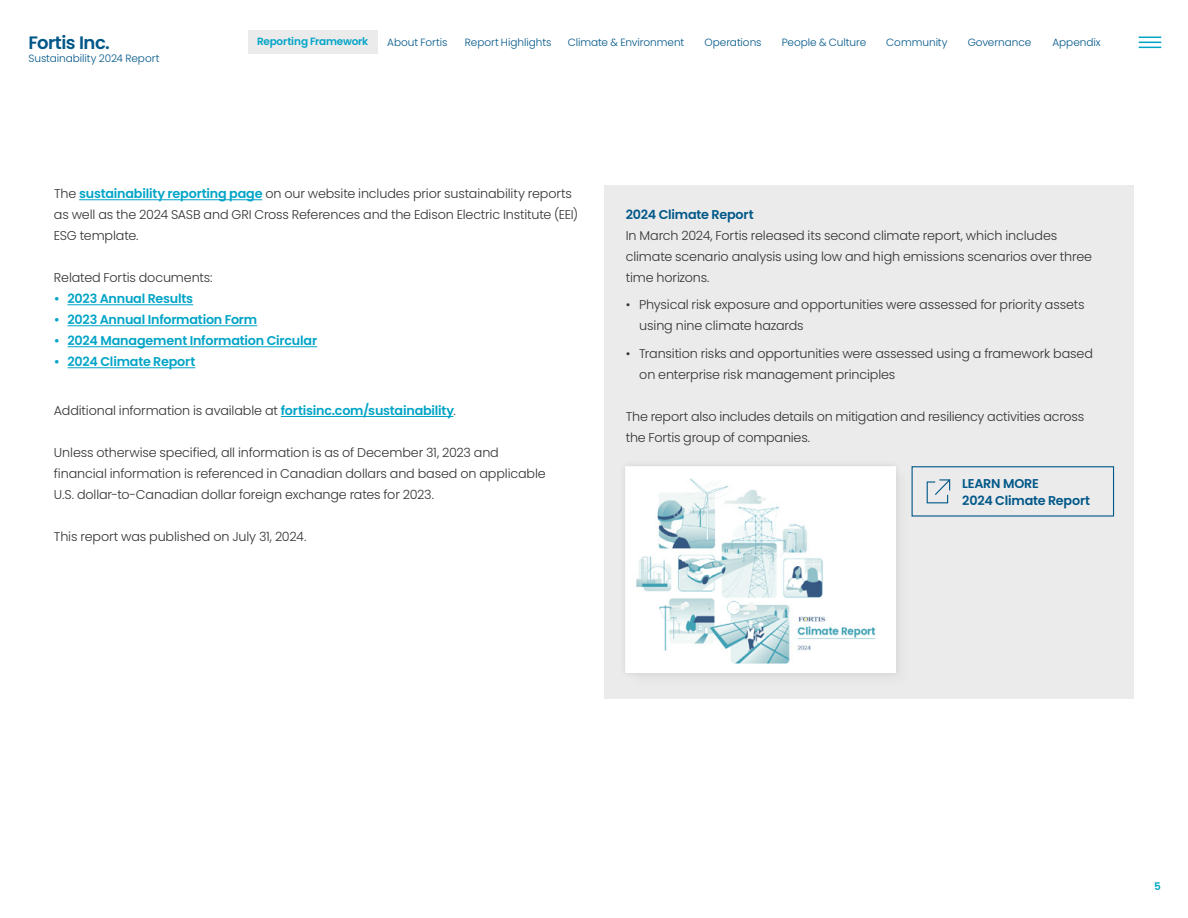
<style>
.page{position:relative;width:1188px;height:918px;background:#fff}
.page>*{position:absolute;margin:0;border:0;box-sizing:border-box;transform-origin:0 0}
.t1{font:600 18px "Poppins";letter-spacing:-.025em;color:#005788}
.t2{font:300 12.75px/21px "Poppins";letter-spacing:-.01em;color:#333}
.t3{font:600 12.75px "Poppins";letter-spacing:-.015em;color:#00a4c7}
.t4{font:600 12.75px/16.5px "Poppins";letter-spacing:-.015em;color:#005788}
.t5{font:300 10.5px "Poppins";letter-spacing:-.005em;color:#005788}
.t6{font:600 10.5px "Poppins";letter-spacing:-.025em;color:#00a4c7}
.s1{font-weight:600;color:#00a4c7}
</style>
<div class="page">
<hr style="left:79px;top:199px;width:183px;height:1px;background:#00a4c7">
<hr style="left:68px;top:304px;width:125px;height:1px;background:#00a4c7">
<hr style="left:68px;top:325px;width:189px;height:1px;background:#00a4c7">
<hr style="left:68px;top:346px;width:249px;height:1px;background:#00a4c7">
<hr style="left:68px;top:367px;width:127px;height:1px;background:#00a4c7">
<hr style="left:281px;top:416px;width:172px;height:1px;background:#00a4c7">
<div style="left:604px;top:185px;width:530px;height:514px;background:#ebebeb"></div>
<div style="left:619px;top:459px;width:284px;height:221px;background:#e4e4e4"></div>
<img style="left:626px;top:466px;width:270px;height:207px">
<div style="left:912px;top:466px;width:202px;height:51px;border:1px solid #005788"></div>
<svg style="left:926px;top:479px;width:25px;height:25px"></svg>
<div style="left:248px;top:30px;width:130px;height:24px;background:#ebebeb"></div>
<svg style="left:1138px;top:36px;width:24px;height:12px"></svg>
<svg style="left:1139px;top:37px;width:22px;height:11px"></svg>
<h1 class="t1" style="left:28px;top:32px;width:83px">Fortis Inc.</h1>
<p class="t5" style="left:28px;top:52px;width:132px">Sustainability 2024 Report</p>
<p class="t6" style="left:257px;top:36px;width:112px">Reporting Framework</p>
<p class="t5" style="left:387px;top:36px;width:62px">About Fortis</p>
<p class="t5" style="left:465px;top:36px;width:88px">Report Highlights</p>
<p class="t5" style="left:568px;top:36px;width:118px">Climate &amp; Environment</p>
<p class="t5" style="left:705px;top:36px;width:59px">Operations</p>
<p class="t5" style="left:782px;top:36px;width:86px">People &amp; Culture</p>
<p class="t5" style="left:886px;top:36px;width:63px">Community</p>
<p class="t5" style="left:968px;top:36px;width:65px">Governance</p>
<p class="t5" style="left:1052px;top:36px;width:50px">Appendix</p>
<p class="t2" style="left:54px;top:184px;width:526px">The <span class="s1">sustainability reporting page</span> on our website includes prior sustainability reports as well as the 2024 SASB and GRI Cross References and the Edison Electric Institute (EEI)<br>ESG template.</p>
<p class="t2" style="left:54px;top:268px;width:160px">Related Fortis documents:</p>
<p class="t3" style="left:54px;top:292px;width:141px">• 2023 Annual Results</p>
<p class="t3" style="left:54px;top:313px;width:205px">• 2023 Annual Information Form</p>
<p class="t3" style="left:54px;top:334px;width:265px">• 2024 Management Information Circular</p>
<p class="t3" style="left:54px;top:355px;width:143px">• 2024 Climate Report</p>
<p class="t2" style="left:54px;top:400px;width:403px">Additional information is available at <span class="s1">fortisinc.com/sustainability</span>.</p>
<p class="t2" style="left:54px;top:442px;width:493px">Unless otherwise specified, all information is as of December 31, 2023 and financial information is referenced in Canadian dollars and based on applicable<br>U.S. dollar-to-Canadian dollar foreign exchange rates for 2023.</p>
<p class="t2" style="left:54px;top:526px;width:254px">This report was published on July 31, 2024.</p>
<p class="t4" style="left:626px;top:206px;width:129px">2024 Climate Report</p>
<p class="t2" style="left:626px;top:225px;width:468px">In March 2024, Fortis released its second climate report, which includes climate scenario analysis using low and high emissions scenarios over three time horizons.</p>
<p class="t2" style="left:639px;top:294px;width:447px;text-indent:-14px">• Physical risk exposure and opportunities were assessed for priority assets using nine climate hazards</p>
<p class="t2" style="left:639px;top:343px;width:455px;text-indent:-14px">• Transition risks and opportunities were assessed using a framework based on enterprise risk management principles</p>
<p class="t2" style="left:626px;top:406px;width:460px">The report also includes details on mitigation and resiliency activities across the Fortis group of companies.</p>
<p class="t4" style="left:962px;top:476px;width:129px">LEARN MORE<br>2024 Climate Report</p>
<p class="t6" style="left:1154px;top:880px;width:8px">5</p>
</div>
